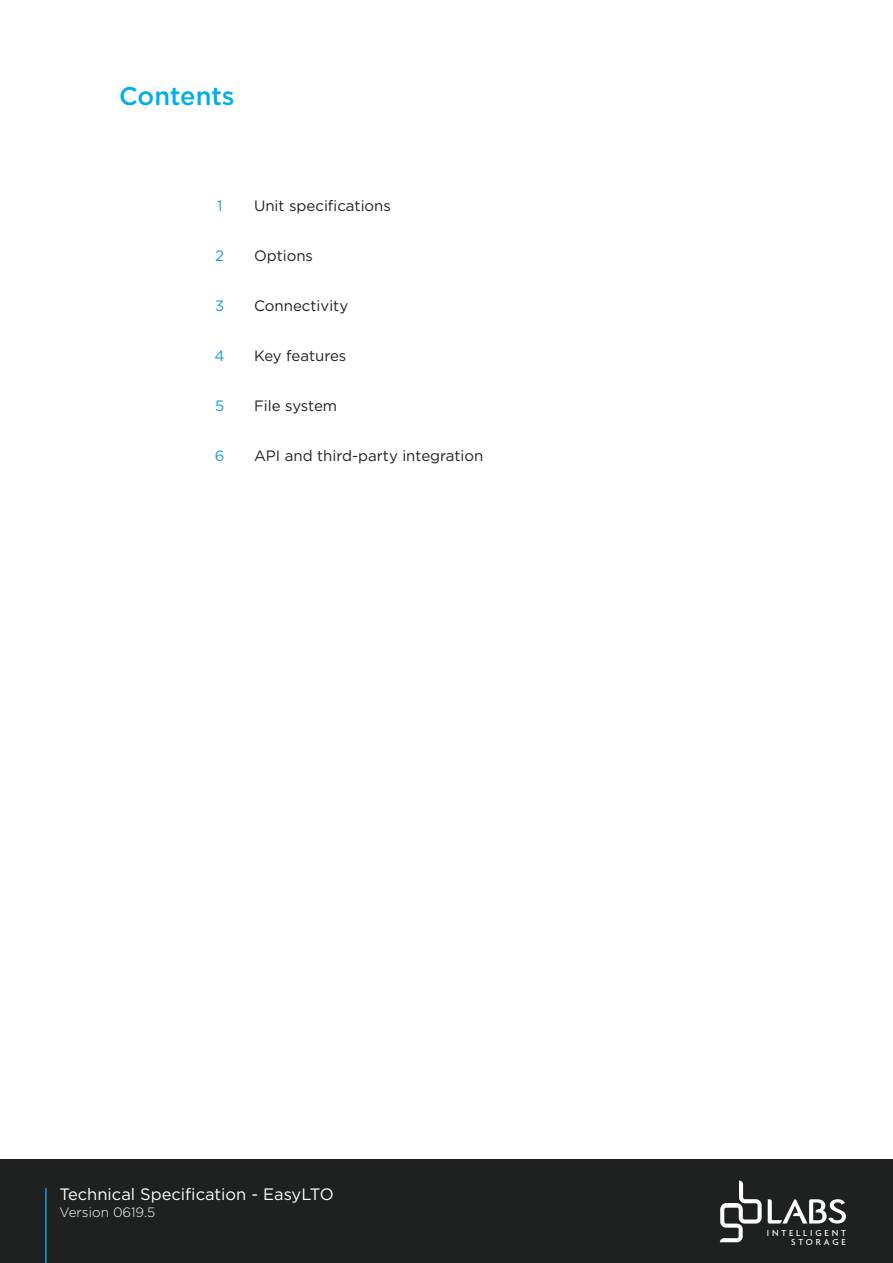
<style>
.page{position:relative;width:893px;height:1263px;background:#fff}
.page>*{position:absolute;margin:0;border:0;box-sizing:border-box;transform-origin:0 0}
.Paragraph_Style_GREY{font:500 25.5px "Gotham";color:#00aeef}
.t1{font:16.5px "Gotham";color:#fff}
.t2{font:15px "Gotham";color:#231f20}
.t3{font:15px "Gotham";color:#159eda}
.t4{font:300 13.5px "Gotham";color:#fff}
.t5{font:500 9.3px/9.6px "Agenda";letter-spacing:.3em;color:#fff;text-align:right}
</style>
<div class="page">
<div style="left:0;top:1160px;width:893px;height:103px;background:#1e2120"></div>
<svg style="left:768px;top:1199px;width:78px;height:24px"></svg>
<svg style="left:720px;top:1180px;width:42px;height:62px"></svg>
<hr style="left:45px;top:1188px;width:2px;height:75px;background:#159eda">
<p class="Paragraph_Style_GREY" style="left:119px;top:80px;width:117px">Contents</p>
<p class="t3" style="left:217px;top:196px;width:7px">1</p>
<p class="t2" style="left:254px;top:196px;width:138px">Unit specifications</p>
<p class="t3" style="left:215px;top:246px;width:10px">2</p>
<p class="t2" style="left:254px;top:246px;width:61px">Options</p>
<p class="t3" style="left:215px;top:296px;width:11px">3</p>
<p class="t2" style="left:254px;top:296px;width:96px">Connectivity</p>
<p class="t3" style="left:215px;top:346px;width:12px">4</p>
<p class="t2" style="left:254px;top:346px;width:94px">Key features</p>
<p class="t3" style="left:215px;top:396px;width:11px">5</p>
<p class="t2" style="left:254px;top:396px;width:85px">File system</p>
<p class="t3" style="left:215px;top:446px;width:11px">6</p>
<p class="t2" style="left:254px;top:446px;width:231px">API and third-party integration</p>
<p class="t1" style="left:60px;top:1183px;width:276px">Technical Specification - EasyLTO</p>
<p class="t4" style="left:60px;top:1204px;width:97px">Version 0619.5</p>
<p class="t5" style="left:767px;top:1228px;width:81px">INTELLIGENT<br>STORAGE</p>
</div>
